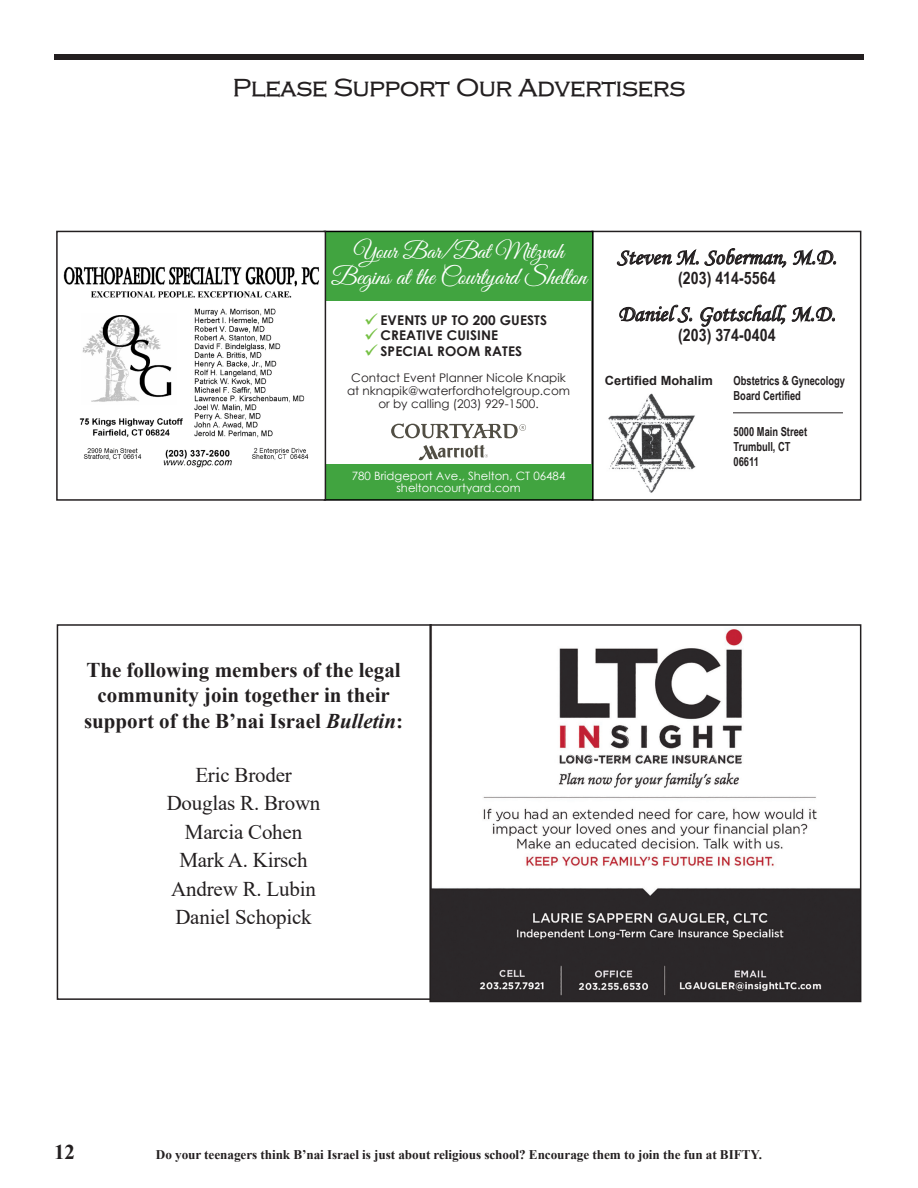
<style>
.page{position:relative;width:918px;height:1188px;background:#fff}
.page>*{position:absolute;margin:0;border:0;box-sizing:border-box;transform-origin:0 0}
.t1{font:25.5px "HANA Bold";color:#231f20}
.t2{font:24.6px "Great Vibes";letter-spacing:-.01em;color:#fff}
.t3{font:23.25px "Great Vibes";letter-spacing:-.01em;color:#fff}
.t4{font:22.35px "Monotype Corsiva";color:#231f20}
.t5{font:700 21px/25.2px "Times New Roman";color:#231f20;text-align:center}
.t6{font:21px/28.5px "Times New Roman";letter-spacing:-.01em;color:#231f20;text-align:center}
.t7{font:17.85px/15.8px "Wingdings";color:#75c043;text-align:justify}
.t8{font:700 17.1px "Arial Narrow";color:#231f20}
.t9{font:700 13.35px "Century Gothic";letter-spacing:.01em;color:#231f20}
.t10{font:700 13.2px "Times New Roman";letter-spacing:-.005em;color:#231f20}
.t11{font:700 12.75px "Arial";color:#231f20}
.t12{font:700 12.45px/15px "Arial Narrow";color:#231f20;scale:.91 1}
.t13{font:11.85px/13.4px "Century Gothic";color:#231f20;text-align:center}
.t14{font:11.55px/12.9px "Century Gothic";color:#fff;text-align:center}
.s1{font-style:italic}
</style>
<div class="page">
<div style="left:54px;top:54px;width:810px;height:6px;background:#231f20"></div>
<div style="left:57px;top:624px;width:375px;height:376px;border:2px solid #231f20"></div>
<img style="left:432px;top:629px;width:426px;height:370px">
<div style="left:429px;top:624px;width:432px;height:378px;border:2px solid #231f20"></div>
<svg style="left:617px;top:248px;width:169px;height:20px"></svg>
<svg style="left:793px;top:249px;width:43px;height:17px"></svg>
<svg style="left:619px;top:305px;width:73px;height:18px"></svg>
<svg style="left:700px;top:304px;width:135px;height:23px"></svg>
<hr style="left:733px;top:412px;width:110px;height:1px;background:#231f20">
<img style="left:608px;top:393px;width:88px;height:100px">
<div style="left:591px;top:231px;width:270px;height:270px;border:2px solid #231f20"></div>
<div style="left:324px;top:465px;width:269px;height:35px;background:#41a440"></div>
<div style="left:324px;top:231px;width:269px;height:70px;background:#41a440"></div>
<svg style="left:419px;top:445px;width:69px;height:15px"></svg>
<svg style="left:391px;top:423px;width:135px;height:15px"></svg>
<div style="left:324px;top:231px;width:270px;height:270px;border:2px solid #000"></div>
<img style="left:63px;top:266px;width:256px;height:202px">
<div style="left:56px;top:231px;width:270px;height:270px;border:2px solid #231f20"></div>
<p class="t1" style="left:233px;top:71px;width:454px">Please Support Our Advertisers</p>
<p class="t3" style="left:354px;top:239px;width:212px">Your Bar/Bat Mitzvah</p>
<p class="t2" style="left:331px;top:264px;width:257px">Begins at the Courtyard Shelton</p>
<p class="t7" style="left:364px;top:313px;width:16px">✓ ✓ ✓</p>
<p class="t9" style="left:381px;top:310px;width:168px">EVENTS UP TO 200 GUESTS</p>
<p class="t9" style="left:381px;top:325px;width:119px">CREATIVE CUISINE</p>
<p class="t9" style="left:381px;top:342px;width:143px">SPECIAL ROOM RATES</p>
<p class="t13" style="left:347px;top:370px;width:225px">Contact Event Planner Nicole Knapik at nknapik@waterfordhotelgroup.com or by calling (203) 929-1500.</p>
<p class="t14" style="left:352px;top:469px;width:215px">780 Bridgeport Ave., Shelton, CT 06484 sheltoncourtyard.com</p>
<p class="t4" style="left:617px;top:243px;width:221px">Steven M. Soberman, M.D.</p>
<p class="t8" style="left:678px;top:265px;width:99px">(203) 414-5564</p>
<p class="t4" style="left:618px;top:300px;width:219px">Daniel S. Gottschall, M.D.</p>
<p class="t8" style="left:678px;top:322px;width:99px">(203) 374-0404</p>
<p class="t11" style="left:605px;top:372px;width:109px">Certified Mohalim</p>
<p class="t12" style="left:734px;top:372px;width:124px">Obstetrics &amp; Gynecology<br>Board Certified</p>
<p class="t12" style="left:734px;top:423px;width:82px">5000 Main Street<br>Trumbull, CT<br>06611</p>
<p class="t5" style="left:84px;top:657px;width:321px">The following members of the legal community join together in their support of the B’nai Israel <span class="s1">Bulletin</span>:</p>
<p class="t6" style="left:167px;top:760px;width:155px">Eric Broder<br>Douglas R. Brown<br>Marcia Cohen<br>Mark A. Kirsch<br>Andrew R. Lubin<br>Daniel Schopick</p>
<p class="t5" style="left:54px;top:1138px;width:22px">12</p>
<p class="t10" style="left:156px;top:1145px;width:608px">Do your teenagers think B’nai Israel is just about religious school? Encourage them to join the fun at BIFTY.</p>
</div>
